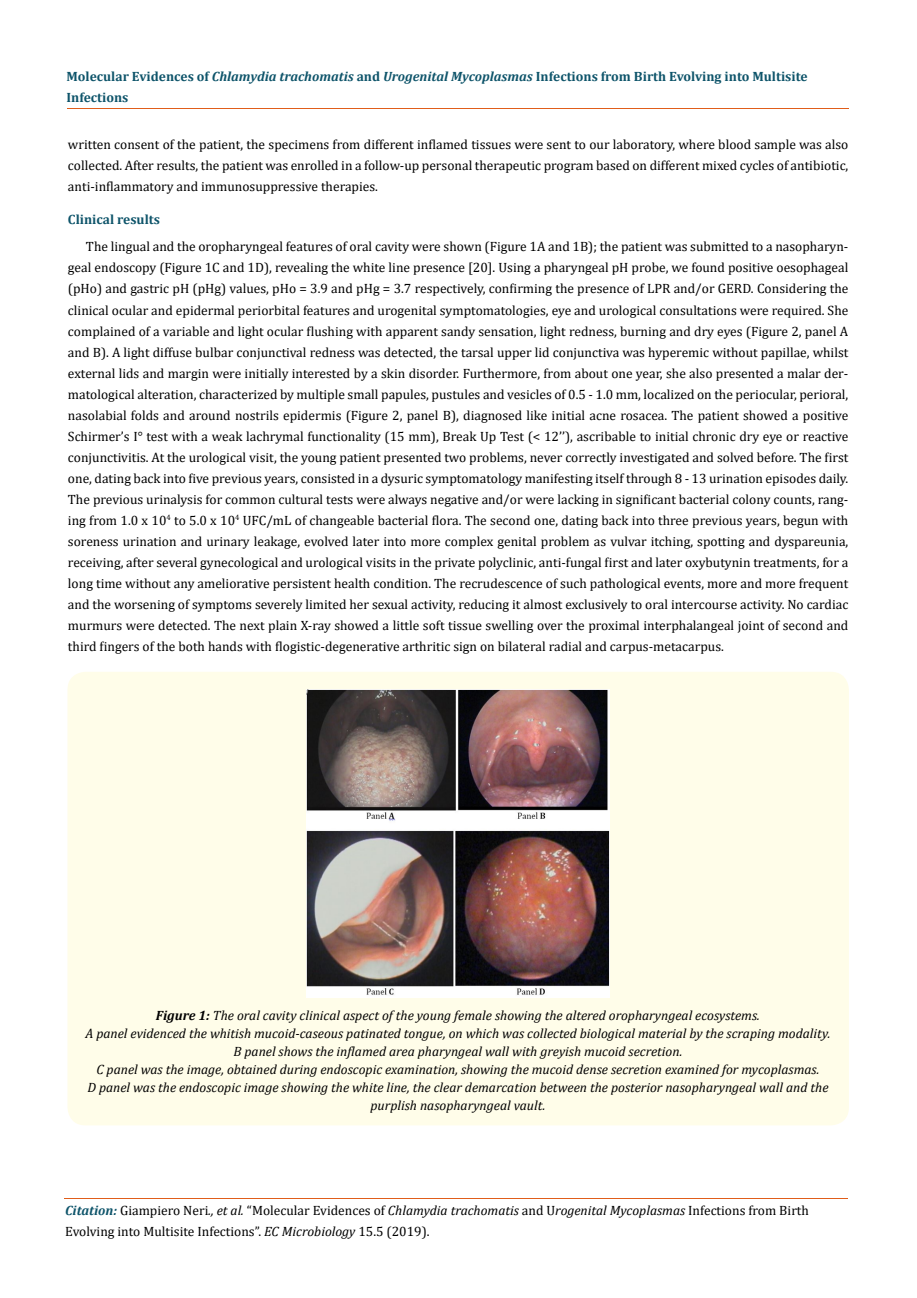
<style>
.page{position:relative;width:917px;height:1298px;background:#fff}
.page>*{position:absolute;margin:0;border:0;box-sizing:border-box;transform-origin:0 0}
.t1{font:13.5px/21px "Cambria";color:#000;text-align:justify}
.t2{font:italic 13.5px/18px "Cambria";color:#000;text-align:center}
.t3{font:700 13.5px/21px "Cambria";color:#0e546a}
.s1{font-style:italic}
.s2{font-weight:700}
.s3{font-weight:700;font-style:italic;color:#0e546a}
</style>
<div class="page">
<hr style="left:65px;top:1198px;width:783px;height:1px;background:#e05d1a">
<div style="left:67px;top:672px;width:781px;height:453px;background:#fffde9;border-radius:18px"></div>
<img style="left:306px;top:689px;width:303px;height:308px">
<p class="t3" style="left:66px;top:66px;width:742px">Molecular Evidences of <span class="s1">Chlamydia trachomatis</span> and <span class="s1">Urogenital Mycoplasmas</span> Infections from Birth Evolving into Multisite<br>Infections</p>
<p class="t1" style="left:68px;top:134px;width:782px">written consent of the patient, the specimens from different inflamed tissues were sent to our laboratory, where blood sample was also collected. After results, the patient was enrolled in a follow-up personal therapeutic program based on different mixed cycles of antibiotic, anti-inflammatory and immunosuppressive therapies.</p>
<p class="t3" style="left:68px;top:209px;width:93px">Clinical results</p>
<p class="t1" style="left:68px;top:236px;width:782px;text-indent:18px">The lingual and the oropharyngeal features of oral cavity were shown (Figure 1A and 1B); the patient was submitted to a nasopharyn&shy;geal endoscopy (Figure 1C and 1D), revealing the white line presence [20]. Using a pharyngeal pH probe, we found positive oesophageal (pHo) and gastric pH (pHg) values, pHo = 3.9 and pHg = 3.7 respectively, confirming the presence of LPR and/or GERD. Considering the clinical ocular and epidermal periorbital features and urogenital symptomatologies, eye and urological consultations were required. She complained of a variable and light ocular flushing with apparent sandy sensation, light redness, burning and dry eyes (Figure 2, panel A and B). A light diffuse bulbar conjunctival redness was detected, the tarsal upper lid conjunctiva was hyperemic without papillae, whilst external lids and margin were initially interested by a skin disorder. Furthermore, from about one year, she also presented a malar der&shy;matological alteration, characterized by multiple small papules, pustules and vesicles of 0.5 - 1.0 mm, localized on the periocular, perioral, nasolabial folds and around nostrils epidermis (Figure 2, panel B), diagnosed like initial acne rosacea. The patient showed a positive Schirmer’s I° test with a weak lachrymal functionality (15 mm), Break Up Test (&lt; 12’’), ascribable to initial chronic dry eye or reactive conjunctivitis. At the urological visit, the young patient presented two problems, never correctly investigated and solved before. The first one, dating back into five previous years, consisted in a dysuric symptomatology manifesting itself through 8 - 13 urination episodes daily.<br>The previous urinalysis for common cultural tests were always negative and/or were lacking in significant bacterial colony counts, rang&shy;ing from 1.0 x 10<sup>4</sup> to 5.0 x 10<sup>4</sup> UFC/mL of changeable bacterial flora. The second one, dating back into three previous years, begun with soreness urination and urinary leakage, evolved later into more complex genital problem as vulvar itching, spotting and dyspareunia, receiving, after several gynecological and urological visits in the private polyclinic, anti-fungal first and later oxybutynin treatments, for a long time without any ameliorative persistent health condition. The recrudescence of such pathological events, more and more frequent and the worsening of symptoms severely limited her sexual activity, reducing it almost exclusively to oral intercourse activity. No cardiac murmurs were detected. The next plain X-ray showed a little soft tissue swelling over the proximal interphalangeal joint of second and third fingers of the both hands with flogistic-degenerative arthritic sign on bilateral radial and carpus-metacarpus.</p>
<p class="t2" style="left:85px;top:1005px;width:746px"><span class="s2">Figure 1:</span> The oral cavity clinical aspect of the young female showing the altered oropharyngeal ecosystems.<br>A panel evidenced the whitish mucoid-caseous patinated tongue, on which was collected biological material by the scraping modality.<br>B panel shows the inflamed area pharyngeal wall with greyish mucoid secretion.<br>C panel was the image, obtained during endoscopic examination, showing the mucoid dense secretion examined for mycoplasmas.<br>D panel was the endoscopic image showing the white line, the clear demarcation between the posterior nasopharyngeal wall and the purplish nasopharyngeal vault.</p>
<p class="t1" style="left:65px;top:1199px;width:745px"><span class="s3">Citation:</span> Giampiero Neri<span class="s1">., et al.</span> “Molecular Evidences of <span class="s1">Chlamydia trachomatis</span> and U<span class="s1">rogenital Mycoplasmas</span> Infections from Birth<br>Evolving into Multisite Infections”. <span class="s1">EC Microbiology</span> 15.5 (2019).</p>
</div>
